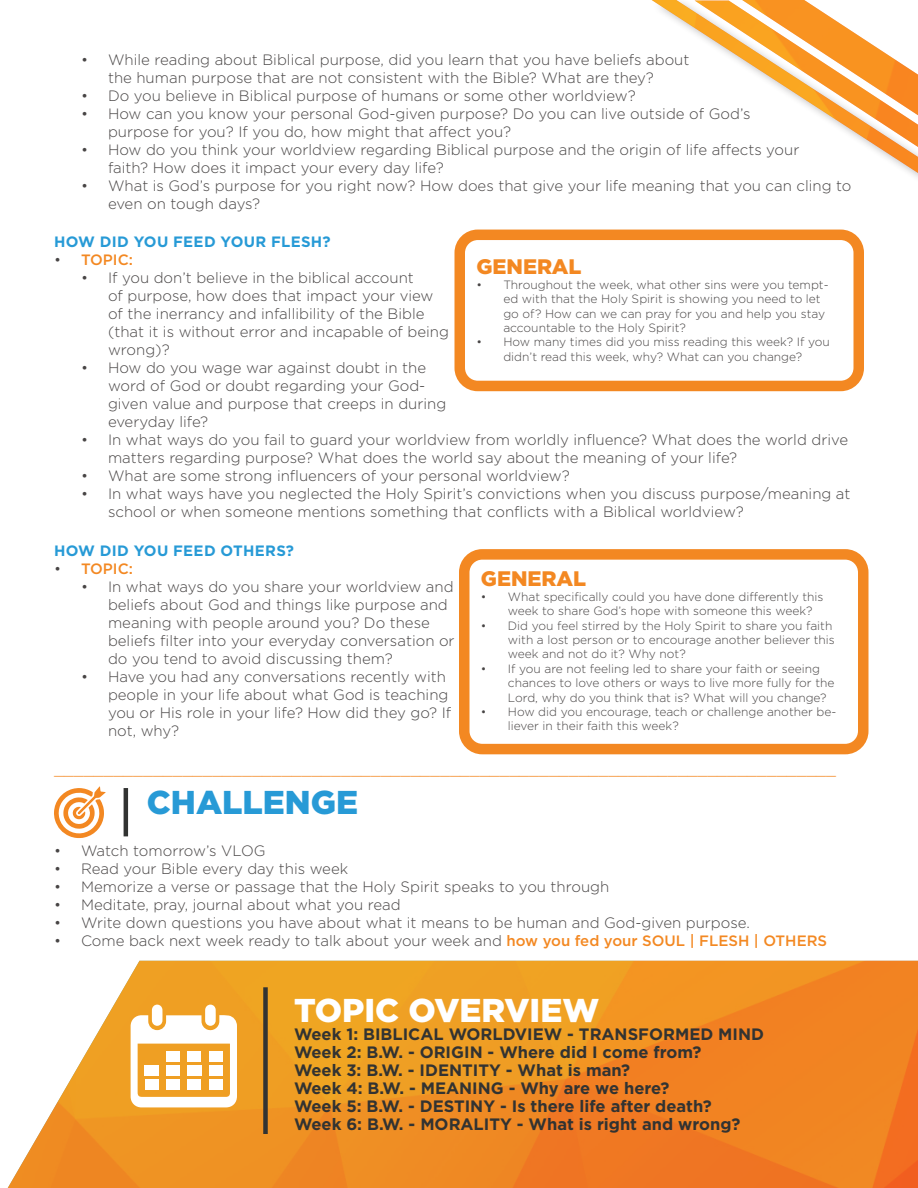
<style>
.page{position:relative;width:918px;height:1188px;background:#fff}
.page>*{position:absolute;margin:0;border:0;box-sizing:border-box;transform-origin:0 0}
.t1{font:900 33px "Gotham Pro";color:#fff}
.t2{font:900 33px "Gotham Pro";color:#279ad6}
.t3{font:900 21px "Gotham Pro";color:#f38822}
.t4{font:700 16.5px/18px "Gotham Pro";color:#323332}
.t5{font:300 16.5px "Gotham Pro";color:#f38822}
.t6{font:300 15px/18px "Gotham Pro";color:#484545}
.t7{font:700 15px "Gotham Pro";letter-spacing:.02em;color:#279ad6}
.t8{font:500 15px "Gotham Pro";color:#f38822}
.t9{font:300 12px/14.4px "Gotham Pro";color:#484545}
.s1{font-weight:300;color:#484545}
.s2{font-weight:500;color:#f38822}
</style>
<div class="page">
<img style="left:652px;top:0;width:266px;height:173px">
<img style="left:7px;top:961px;width:911px;height:227px">
<div style="left:454px;top:230px;width:410px;height:161px;border:10px solid #f38822;border-radius:18px"></div>
<div style="left:459px;top:549px;width:409px;height:205px;border:10px solid #f38822;border-radius:18px"></div>
<svg style="left:54px;top:786px;width:52px;height:52px"></svg>
<hr style="left:124px;top:788px;width:4px;height:48px;background:#323332">
<svg style="left:131px;top:1005px;width:106px;height:102px"></svg>
<div style="left:166px;top:1051px;width:14px;height:10px;background:#fff"></div>
<div style="left:187px;top:1051px;width:14px;height:10px;background:#fff"></div>
<div style="left:209px;top:1051px;width:14px;height:10px;background:#fff"></div>
<div style="left:145px;top:1065px;width:14px;height:10px;background:#fff"></div>
<div style="left:166px;top:1065px;width:14px;height:10px;background:#fff"></div>
<div style="left:187px;top:1065px;width:14px;height:10px;background:#fff"></div>
<div style="left:209px;top:1065px;width:14px;height:10px;background:#fff"></div>
<div style="left:145px;top:1079px;width:14px;height:11px;background:#fff"></div>
<div style="left:166px;top:1079px;width:14px;height:11px;background:#fff"></div>
<div style="left:187px;top:1079px;width:14px;height:11px;background:#fff"></div>
<div style="left:209px;top:1079px;width:14px;height:11px;background:#fff"></div>
<div style="left:263px;top:987px;width:5px;height:147px;background:#323332"></div>
<p class="t6" style="left:81px;top:51px;width:610px;text-align:center">• While reading about Biblical purpose, did you learn that you have beliefs about the human purpose that are not consistent with the Bible? What are they?</p>
<p class="t6" style="left:81px;top:87px;width:556px">• Do you believe in Biblical purpose of humans or some other worldview?</p>
<p class="t6" style="left:108px;top:105px;width:644px;text-indent:-27px">• How can you know your personal God-given purpose? Do you can live outside of God’s purpose for you? If you do, how might that affect you?</p>
<p class="t6" style="left:108px;top:141px;width:693px;text-indent:-27px">• How do you think your worldview regarding Biblical purpose and the origin of life affects your faith? How does it impact your every day life?</p>
<p class="t6" style="left:108px;top:177px;width:745px;text-indent:-27px">• What is God’s purpose for you right now? How does that give your life meaning that you can cling to even on tough days?</p>
<p class="t7" style="left:54px;top:233px;width:278px">HOW DID YOU FEED YOUR FLESH?</p>
<p class="t8" style="left:54px;top:251px;width:80px"><span class="s1">•</span> TOPIC:</p>
<p class="t6" style="left:108px;top:269px;width:343px;text-indent:-27px">• If you don’t believe in the biblical account<br>of purpose, how does that impact your view of the inerrancy and infallibility of the Bible (that it is without error and incapable of being wrong)?</p>
<p class="t6" style="left:108px;top:359px;width:340px;text-indent:-27px">• How do you wage war against doubt in the word of God or doubt regarding your God&shy;given value and purpose that creeps in during everyday life?</p>
<p class="t6" style="left:108px;top:431px;width:742px;text-indent:-27px">• In what ways do you fail to guard your worldview from worldly influence? What does the world drive matters regarding purpose? What does the world say about the meaning of your life?</p>
<p class="t6" style="left:81px;top:467px;width:490px">• What are some strong influencers of your personal worldview?</p>
<p class="t6" style="left:108px;top:485px;width:744px;text-indent:-27px">• In what ways have you neglected the Holy Spirit’s convictions when you discuss purpose/meaning at school or when someone mentions something that conflicts with a Biblical worldview?</p>
<p class="t7" style="left:54px;top:542px;width:241px">HOW DID YOU FEED OTHERS?</p>
<p class="t8" style="left:54px;top:561px;width:80px"><span class="s1">•</span> TOPIC:</p>
<p class="t6" style="left:108px;top:578px;width:348px;text-indent:-27px">• In what ways do you share your worldview and beliefs about God and things like purpose and meaning with people around you? Do these beliefs filter into your everyday conversation or do you tend to avoid discussing them?</p>
<p class="t6" style="left:108px;top:668px;width:345px;text-indent:-27px">• Have you had any conversations recently with people in your life about what God is teaching you or His role in your life? How did they go? If not, why?</p>
<p class="t5" style="left:54px;top:759px;width:784px">_______________________________________________________________________________</p>
<h1 class="t2" style="left:147px;top:783px;width:213px">CHALLENGE</h1>
<p class="t6" style="left:54px;top:842px;width:213px">• Watch tomorrow’s VLOG</p>
<p class="t6" style="left:54px;top:860px;width:296px">• Read your Bible every day this week</p>
<p class="t6" style="left:54px;top:878px;width:557px">• Memorize a verse or passage that the Holy Spirit speaks to you through</p>
<p class="t6" style="left:54px;top:896px;width:348px">• Meditate, pray, journal about what you read</p>
<p class="t6" style="left:54px;top:914px;width:697px">• Write down questions you have about what it means to be human and God-given purpose.</p>
<p class="t6" style="left:54px;top:932px;width:775px">• Come back next week ready to talk about your week and <span class="s2">how you fed your SOUL | FLESH | OTHERS</span></p>
<h2 class="t3" style="left:476px;top:255px;width:107px">GENERAL</h2>
<p class="t9" style="left:503px;top:277px;width:327px;text-indent:-27px">• Throughout the week, what other sins were you tempt&shy;ed with that the Holy Spirit is showing you need to let go of? How can we can pray for you and help you stay accountable to the Holy Spirit?</p>
<p class="t9" style="left:476px;top:335px;width:355px;text-align:center">• How many times did you miss reading this week? If you didn’t read this week, why? What can you change?</p>
<h2 class="t3" style="left:481px;top:567px;width:107px">GENERAL</h2>
<p class="t9" style="left:508px;top:589px;width:317px;text-indent:-27px">• What specifically could you have done differently this week to share God’s hope with someone this week?</p>
<p class="t9" style="left:508px;top:618px;width:329px;text-indent:-27px">• Did you feel stirred by the Holy Spirit to share you faith with a lost person or to encourage another believer this week and not do it? Why not?</p>
<p class="t9" style="left:508px;top:661px;width:328px;text-indent:-27px">• If you are not feeling led to share your faith or seeing chances to love others or ways to live more fully for the<br>Lord, why do you think that is? What will you change?</p>
<p class="t9" style="left:508px;top:705px;width:330px;text-indent:-27px">• How did you encourage, teach or challenge another be&shy;liever in their faith this week?</p>
<h1 class="t1" style="left:294px;top:991px;width:307px">TOPIC OVERVIEW</h1>
<p class="t4" style="left:294px;top:1025px;width:472px">Week 1: BIBLICAL WORLDVIEW - TRANSFORMED MIND Week 2: B.W. - ORIGIN - Where did I come from?<br>Week 3: B.W. - IDENTITY - What is man?<br>Week 4: B.W. - MEANING - Why are we here?<br>Week 5: B.W. - DESTINY - Is there life after death?<br>Week 6: B.W. - MORALITY - What is right and wrong?</p>
</div>
